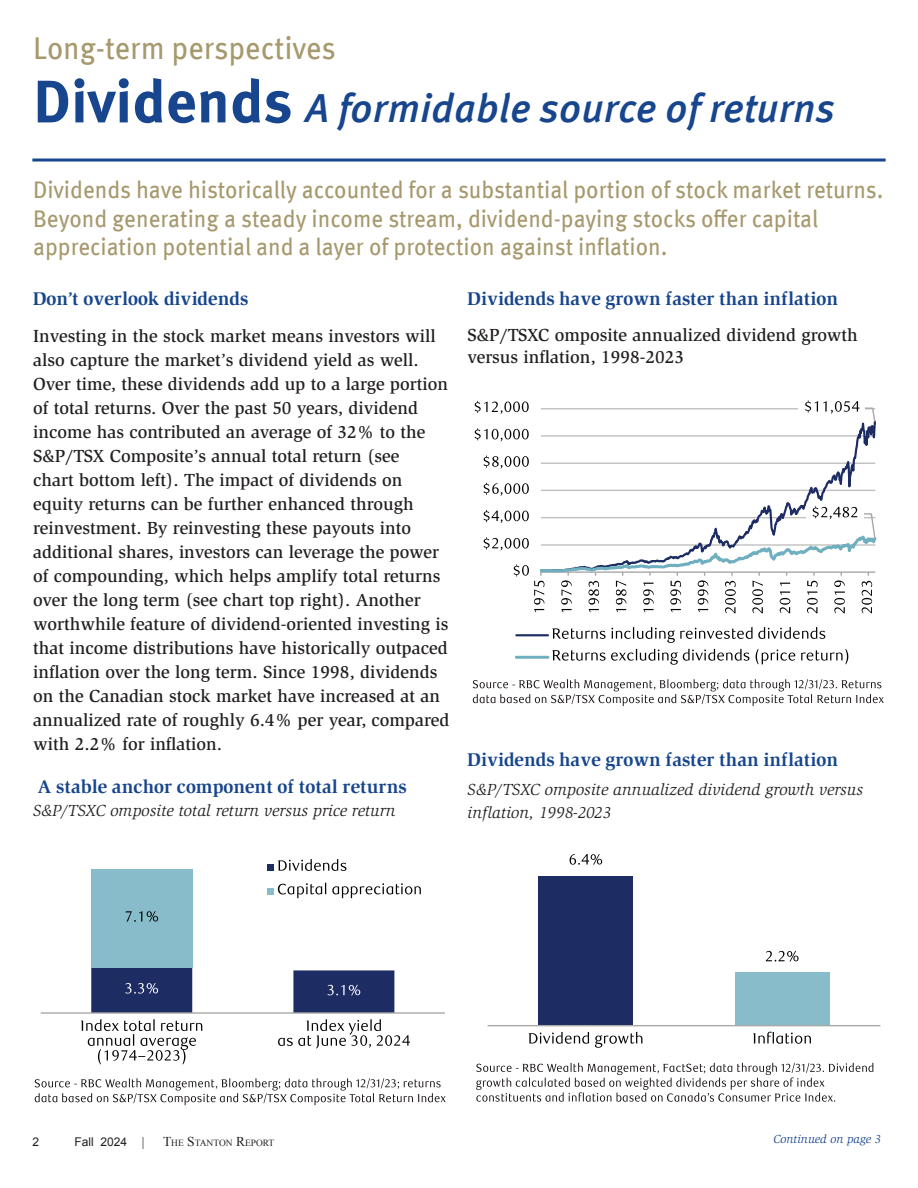
<style>
.page{position:relative;width:918px;height:1188px;background:#fff}
.page>*{position:absolute;margin:0;border:0;box-sizing:border-box;transform-origin:0 0}
.t1{font:italic 500 40.5px "Meta Pro";letter-spacing:-.005em;color:#17468e}
.t2{font:31.5px "Meta Pro";color:#a7996e;scale:.95 1}
.t3{font:24px/28.5px "Meta Pro";color:#a7996e;scale:.95 1}
.t4{font:500 18px/24px "Slimbach Std";color:#231f20}
.t5{font:700 16.5px "Slimbach";color:#17468e}
.t6{font:italic 16.5px/22.5px "Slimbach Std";color:#231f20}
.t7{font:italic 12px "Slimbach Std";color:#17468e}
.t8{font:12px "Arial";color:#231f20}
.t9{font:9.45px "Times New Roman";color:#231f20}
.s1{font-weight:700;font-style:normal;font-size:60px}
.s2{font-family:"Slimbach Std";font-weight:500}
.s3{font-size:13.5px}
</style>
<div class="page">
<hr style="left:32px;top:159px;width:854px;height:3px;background:#17468e">
<div style="left:91px;top:869px;width:101px;height:98px;background:#89bcca"></div>
<hr style="left:41px;top:1012px;width:404px;height:2px;background:#a8a8a8">
<svg style="left:91px;top:967px;width:303px;height:46px"></svg>
<svg style="left:126px;top:911px;width:32px;height:11px"></svg>
<svg style="left:81px;top:1020px;width:121px;height:44px"></svg>
<svg style="left:278px;top:1019px;width:132px;height:30px"></svg>
<div style="left:267px;top:864px;width:7px;height:7px;background:#1d2c63"></div>
<svg style="left:278px;top:859px;width:68px;height:12px"></svg>
<div style="left:267px;top:888px;width:7px;height:6px;background:#89bcca"></div>
<svg style="left:278px;top:883px;width:143px;height:15px"></svg>
<svg style="left:35px;top:1078px;width:411px;height:27px"></svg>
<hr style="left:541px;top:408px;width:334px;height:1px;background:#c1c0bf">
<svg style="left:541px;top:423px;width:335px;height:83px"></svg>
<div style="left:799px;top:398px;width:66px;height:20px;background:#fff"></div>
<svg style="left:805px;top:401px;width:71px;height:22px"></svg>
<div style="left:806px;top:504px;width:58px;height:20px;background:#fff"></div>
<svg style="left:484px;top:483px;width:45px;height:13px"></svg>
<svg style="left:484px;top:456px;width:45px;height:13px"></svg>
<svg style="left:475px;top:428px;width:54px;height:13px"></svg>
<svg style="left:475px;top:401px;width:54px;height:13px"></svg>
<svg style="left:484px;top:506px;width:393px;height:107px"></svg>
<hr style="left:516px;top:634px;width:32px;height:2px;background:#1d2c63">
<svg style="left:552px;top:627px;width:273px;height:16px"></svg>
<hr style="left:516px;top:656px;width:32px;height:3px;background:#6fafc0">
<svg style="left:552px;top:649px;width:296px;height:16px"></svg>
<svg style="left:473px;top:679px;width:411px;height:27px"></svg>
<div style="left:539px;top:876px;width:94px;height:150px;background:#1d2c63"></div>
<div style="left:735px;top:973px;width:94px;height:53px;background:#89bcca"></div>
<hr style="left:488px;top:1025px;width:392px;height:1px;background:#a8a8a8">
<svg style="left:570px;top:854px;width:32px;height:11px"></svg>
<svg style="left:766px;top:951px;width:33px;height:11px"></svg>
<svg style="left:528px;top:1032px;width:283px;height:16px"></svg>
<svg style="left:476px;top:1063px;width:397px;height:39px"></svg>
<h2 class="t2" style="left:33px;top:24px;width:320px">Long-term perspectives</h2>
<h1 class="t1" style="left:33px;top:77px;width:803px"><span class="s1">Dividends</span> A formidable source of returns</h1>
<p class="t3" style="left:33px;top:174px;width:897px">Dividends have historically accounted for a substantial portion of stock market returns.<br>Beyond generating a steady income stream, dividend-paying stocks offer capital appreciation potential and a layer of protection against inflation.</p>
<p class="t5" style="left:33px;top:287px;width:217px">Don’t overlook dividends</p>
<p class="t4" style="left:33px;top:324px;width:418px">Investing in the stock market means investors will also capture the market’s dividend yield as well.<br>Over time, these dividends add up to a large portion of total returns. Over the past 50 years, dividend income has contributed an average of 32% to the S&amp;P/TSX Composite’s annual total return (see<br>chart bottom left). The impact of dividends on equity returns can be further enhanced through reinvestment. By reinvesting these payouts into additional shares, investors can leverage the power of compounding, which helps amplify total returns over the long term (see chart top right). Another worthwhile feature of dividend-oriented investing is that income distributions have historically outpaced inflation over the long term. Since 1998, dividends on the Canadian stock market have increased at an annualized rate of roughly 6.4% per year, compared with 2.2% for inflation.</p>
<p class="t5" style="left:38px;top:775px;width:371px">A stable anchor component of total returns</p>
<p class="t6" style="left:33px;top:799px;width:364px">S&amp;P/TSXC omposite total return versus price return</p>
<p class="t5" style="left:468px;top:287px;width:372px">Dividends have grown faster than inflation</p>
<p class="t4" style="left:468px;top:323px;width:392px;line-height:22.5px">S&amp;P/TSXC omposite annualized dividend growth versus inflation, 1998-2023</p>
<p class="t5" style="left:468px;top:748px;width:372px">Dividends have grown faster than inflation</p>
<p class="t6" style="left:468px;top:779px;width:397px">S&amp;P/TSXC omposite annualized dividend growth versus inflation, 1998-2023</p>
<p class="t8" style="left:32px;top:1134px;width:8px">2</p>
<p class="t8" style="left:75px;top:1134px;width:72px">Fall 2024 <span class="s2">|</span></p>
<p class="t9" style="left:163px;top:1136px;width:107px"><span class="s3">T</span>HE <span class="s3">S</span>TANTON <span class="s3">R</span>EPORT</p>
<p class="t7" style="left:773px;top:1133px;width:109px">Continued on page 3</p>
</div>
